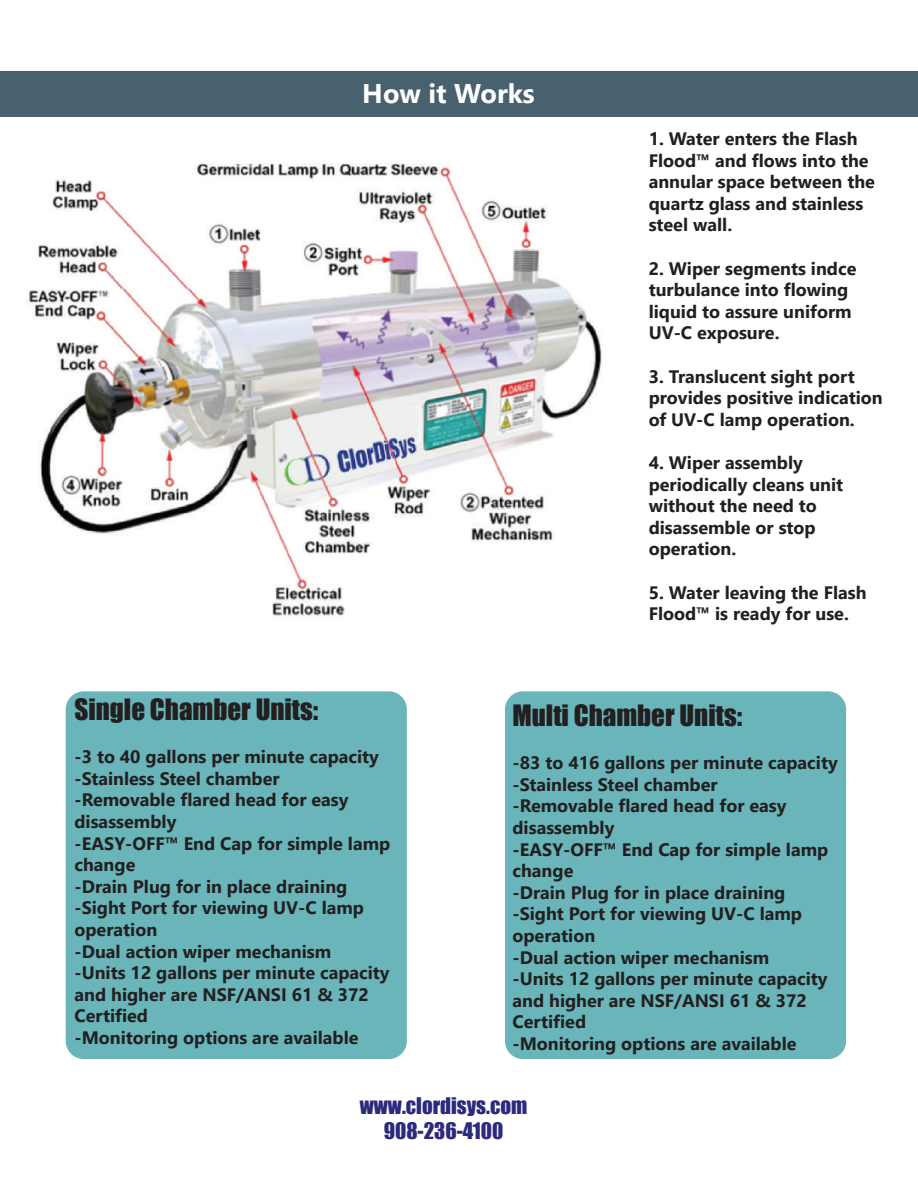
<style>
.page{position:relative;width:918px;height:1188px;background:#fff}
.page>*{position:absolute;margin:0;border:0;box-sizing:border-box;transform-origin:0 0}
.t1{font:27px "Impact";color:#231f20}
.t2{font:700 27px "Segoe UI";color:#fff}
.t3{font:21px/25.2px "Impact";color:#2c2a7d;text-align:center}
.t4{font:700 18px/21.6px "Segoe UI";color:#231f20}
</style>
<div class="page">
<div style="left:505px;top:691px;width:341px;height:368px;background:#69b5ba;border-radius:18px"></div>
<div style="left:0;top:71px;width:918px;height:46px;background:#48616e"></div>
<img style="left:27px;top:163px;width:575px;height:453px">
<div style="left:66px;top:691px;width:341px;height:368px;background:#69b5ba;border-radius:18px"></div>
<h1 class="t2" style="left:362px;top:68px;width:174px">How it Works</h1>
<p class="t4" style="left:649px;top:126px;width:228px">1. Water enters the Flash<br>Flood™ and flows into the annular space between the quartz glass and stainless steel wall.</p>
<p class="t4" style="left:649px;top:256px;width:209px">2. Wiper segments indce turbulance into flowing liquid to assure uniform<br>UV-C exposure.</p>
<p class="t4" style="left:649px;top:364px;width:236px">3. Translucent sight port provides positive indication of UV-C lamp operation.</p>
<p class="t4" style="left:649px;top:450px;width:196px">4. Wiper assembly periodically cleans unit without the need to disassemble or stop operation.</p>
<p class="t4" style="left:649px;top:580px;width:219px">5. Water leaving the Flash<br>Flood™ is ready for use.</p>
<h1 class="t1" style="left:74px;top:688px;width:245px">Single Chamber Units:</h1>
<p class="t4" style="left:74px;top:745px;width:317px">-3 to 40 gallons per minute capacity -Stainless Steel chamber<br>-Removable flared head for easy disassembly<br>-EASY-OFF™ End Cap for simple lamp change<br>-Drain Plug for in place draining -Sight Port for viewing UV-C lamp operation<br>-Dual action wiper mechanism<br>-Units 12 gallons per minute capacity and higher are NSF/ANSI 61 &amp; 372<br>Certified<br>-Monitoring options are available</p>
<h1 class="t1" style="left:512px;top:694px;width:231px">Multi Chamber Units:</h1>
<p class="t4" style="left:512px;top:751px;width:327px">-83 to 416 gallons per minute capacity -Stainless Steel chamber<br>-Removable flared head for easy disassembly<br>-EASY-OFF™ End Cap for simple lamp change<br>-Drain Plug for in place draining -Sight Port for viewing UV-C lamp operation<br>-Dual action wiper mechanism<br>-Units 12 gallons per minute capacity and higher are NSF/ANSI 61 &amp; 372<br>Certified<br>-Monitoring options are available</p>
<p class="t3" style="left:360px;top:1093px;width:169px">www.clordisys.com<br>908-236-4100</p>
</div>
